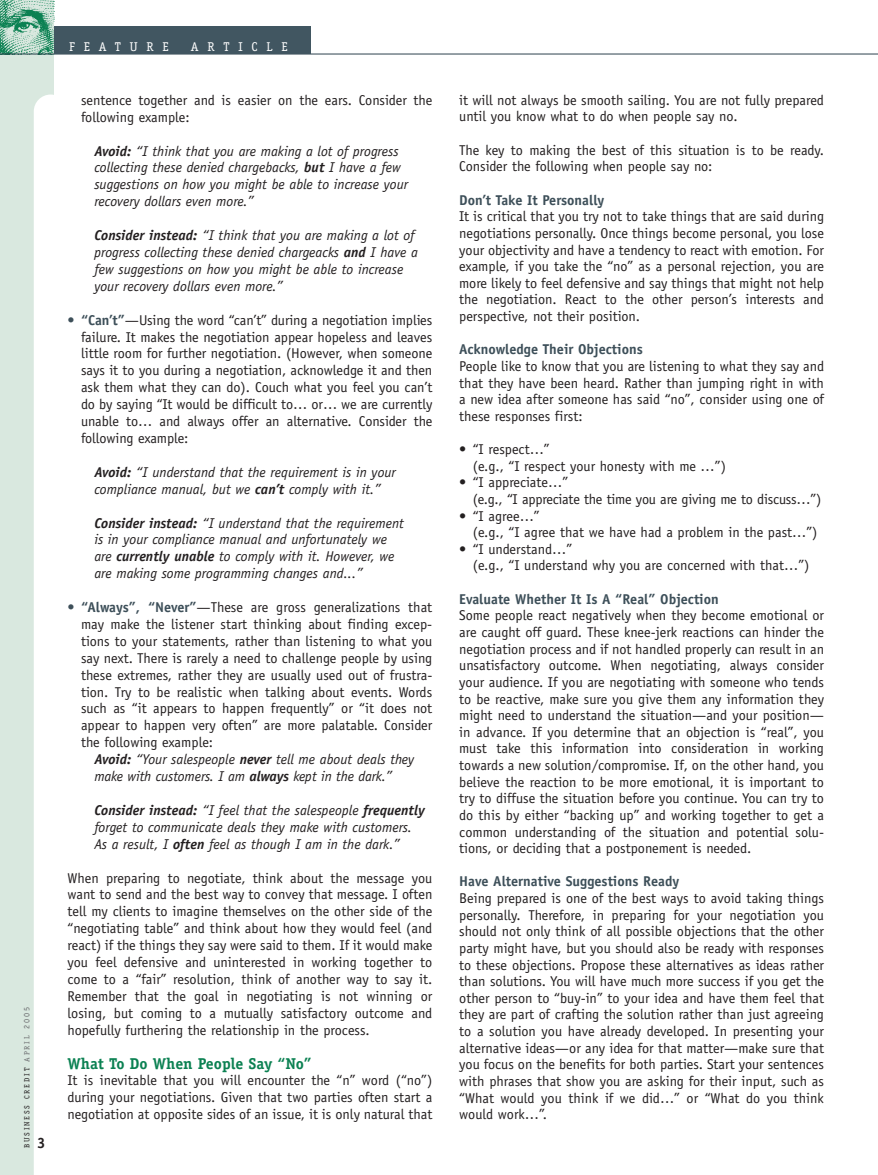
<style>
.page{position:relative;width:878px;height:1175px;background:#fff}
.page>*{position:absolute;margin:0;border:0;box-sizing:border-box;transform-origin:0 0}
.t1{font:700 15.75px "Officina Serif";color:#0b8152}
.t2{font:700 15px "Officina Serif";color:#231f20}
.t3{font:14.25px/16.6px "Officina Sans";color:#231f20;text-align:justify}
.t4{font:italic 14.25px/17px "Officina Sans";color:#231f20}
.t5{font:700 14.25px "Officina Sans";color:#3d4f59}
.t6{font:12.75px "Officina Serif";letter-spacing:.7em;color:#fff}
.t7{font:7.5px "Officina Serif";letter-spacing:.25em;color:#231f20}
.t8{font:7.5px "Officina Serif";letter-spacing:.25em;color:#6c6d70}
.s1{font-size:8.25px}
.s2{font-weight:700}
.s3{font-weight:700;color:#3d4f59}
</style>
<div class="page">
<div style="left:0;top:0;width:54px;height:1174px;background:#d9e8df"></div>
<div style="left:34px;top:94px;width:20px;height:1080px;background:#fff"></div>
<img style="left:0;top:0;width:54px;height:54px">
<hr style="left:0;top:54px;width:878px;height:1px;background:#2d424d">
<div style="left:54px;top:26px;width:256px;height:28px;background:#415661"></div>
<p class="t8" style="left:23px;top:1061px;width:56px;rotate:-90deg">APRIL <span class="s1">2005</span></p>
<p class="t7" style="left:23px;top:1148px;width:82px;rotate:-90deg">BUSINESS CREDIT</p>
<p class="t2" style="left:37px;top:1137px;width:10px">3</p>
<p class="t6" style="left:69px;top:39px;width:101px">FEATURE</p>
<p class="t6" style="left:191px;top:39px;width:98px">ARTICLE</p>
<p class="t3" style="left:81px;top:93px;width:353px">sentence together and is easier on the ears. Consider the following example:</p>
<p class="t4" style="left:94px;top:143px;width:315px"><span class="s2">Avoid:</span> “I think that you are making a lot of progress collecting these denied chargebacks, <span class="s2">but</span> I have a few suggestions on how you might be able to increase your recovery dollars even more.”</p>
<p class="t4" style="left:94px;top:228px;width:325px"><span class="s2">Consider instead:</span> “I think that you are making a lot of progress collecting these denied chargeacks <span class="s2">and</span> I have a few suggestions on how you might be able to increase your recovery dollars even more.”</p>
<p class="t3" style="left:81px;top:312px;width:353px;text-indent:-13px"><span class="s3">• “Can’t”</span>—Using the word “can’t” during a negotiation implies failure. It makes the negotiation appear hopeless and leaves little room for further negotiation. (However, when someone says it to you during a negotiation, acknowledge it and then ask them what they can do). Couch what you feel you can’t do by saying “It would be difficult to… or… we are currently unable to… and always offer an alternative. Consider the following example:</p>
<p class="t4" style="left:94px;top:464px;width:303px"><span class="s2">Avoid:</span> “I understand that the requirement is in your compliance manual, but we <span class="s2">can’t</span> comply with it.”</p>
<p class="t4" style="left:94px;top:515px;width:311px"><span class="s2">Consider instead:</span> “I understand that the requirement is in your compliance manual and unfortunately we are <span class="s2">currently unable</span> to comply with it. However, we are making some programming changes and...”</p>
<p class="t3" style="left:81px;top:600px;width:353px;text-indent:-14px"><span class="s3">• “Always”, “Never”</span>—These are gross generalizations that may make the listener start thinking about finding excep&shy;tions to your statements, rather than listening to what you say next. There is rarely a need to challenge people by using these extremes, rather they are usually used out of frustra&shy;tion. Try to be realistic when talking about events. Words such as “it appears to happen frequently” or “it does not appear to happen very often” are more palatable. Consider the following example:</p>
<p class="t4" style="left:94px;top:752px;width:321px"><span class="s2">Avoid:</span> “Your salespeople <span class="s2">never</span> tell me about deals they make with customers. I am <span class="s2">always</span> kept in the dark.”</p>
<p class="t4" style="left:94px;top:802px;width:332px"><span class="s2">Consider instead:</span> “I feel that the salespeople <span class="s2">frequently </span>forget to communicate deals they make with customers.<br>As a result, I <span class="s2">often</span> feel as though I am in the dark.”</p>
<p class="t3" style="left:67px;top:870px;width:366px">When preparing to negotiate, think about the message you want to send and the best way to convey that message. I often tell my clients to imagine themselves on the other side of the “negotiating table” and think about how they would feel (and react) if the things they say were said to them. If it would make you feel defensive and uninterested in working together to come to a “fair” resolution, think of another way to say it.<br>Remember that the goal in negotiating is not winning or losing, but coming to a mutually satisfactory outcome and hopefully furthering the relationship in the process.</p>
<p class="t1" style="left:68px;top:1057px;width:246px">What To Do When People Say “No”</p>
<p class="t3" style="left:68px;top:1073px;width:366px">It is inevitable that you will encounter the “n” word (“no”) during your negotiations. Given that two parties often start a negotiation at opposite sides of an issue, it is only natural that</p>
<p class="t3" style="left:459px;top:93px;width:366px">it will not always be smooth sailing. You are not fully prepared until you know what to do when people say no.</p>
<p class="t3" style="left:459px;top:143px;width:366px">The key to making the best of this situation is to be ready.<br>Consider the following when people say no:</p>
<p class="t5" style="left:459px;top:194px;width:147px">Don’t Take It Personally</p>
<p class="t3" style="left:459px;top:209px;width:366px">It is critical that you try not to take things that are said during negotiations personally. Once things become personal, you lose your objectivity and have a tendency to react with emotion. For example, if you take the “no” as a personal rejection, you are more likely to feel defensive and say things that might not help the negotiation. React to the other person’s interests and perspective, not their position.</p>
<p class="t5" style="left:459px;top:344px;width:185px">Acknowledge Their Objections</p>
<p class="t3" style="left:459px;top:359px;width:366px">People like to know that you are listening to what they say and that they have been heard. Rather than jumping right in with a new idea after someone has said “no”, consider using one of these responses first:</p>
<p class="t3" style="left:472px;top:442px;width:255px;text-indent:-14px">• “I respect…”<br>(e.g., “I respect your honesty with me …”)</p>
<p class="t3" style="left:472px;top:475px;width:350px;text-indent:-14px">• “I appreciate…”<br>(e.g., “I appreciate the time you are giving me to discuss…”)</p>
<p class="t3" style="left:472px;top:508px;width:346px;text-indent:-14px">• “I agree…”<br>(e.g., “I agree that we have had a problem in the past…”)</p>
<p class="t3" style="left:472px;top:542px;width:338px;text-indent:-14px">• “I understand…”<br>(e.g., “I understand why you are concerned with that…”)</p>
<p class="t5" style="left:459px;top:593px;width:261px">Evaluate Whether It Is A “Real” Objection</p>
<p class="t3" style="left:459px;top:608px;width:366px">Some people react negatively when they become emotional or are caught off guard. These knee-jerk reactions can hinder the negotiation process and if not handled properly can result in an unsatisfactory outcome. When negotiating, always consider your audience. If you are negotiating with someone who tends to be reactive, make sure you give them any information they might need to understand the situation—and your position— in advance. If you determine that an objection is “real”, you must take this information into consideration in working towards a new solution/compromise. If, on the other hand, you believe the reaction to be more emotional, it is important to try to diffuse the situation before you continue. You can try to do this by either “backing up” and working together to get a common understanding of the situation and potential solu&shy;tions, or deciding that a postponement is needed.</p>
<p class="t5" style="left:459px;top:876px;width:222px">Have Alternative Suggestions Ready</p>
<p class="t3" style="left:459px;top:891px;width:366px">Being prepared is one of the best ways to avoid taking things personally. Therefore, in preparing for your negotiation you should not only think of all possible objections that the other party might have, but you should also be ready with responses to these objections. Propose these alternatives as ideas rather than solutions. You will have much more success if you get the other person to “buy-in” to your idea and have them feel that they are part of crafting the solution rather than just agreeing to a solution you have already developed. In presenting your alternative ideas—or any idea for that matter—make sure that you focus on the benefits for both parties. Start your sentences with phrases that show you are asking for their input, such as “What would you think if we did…” or “What do you think would work…”.</p>
</div>
